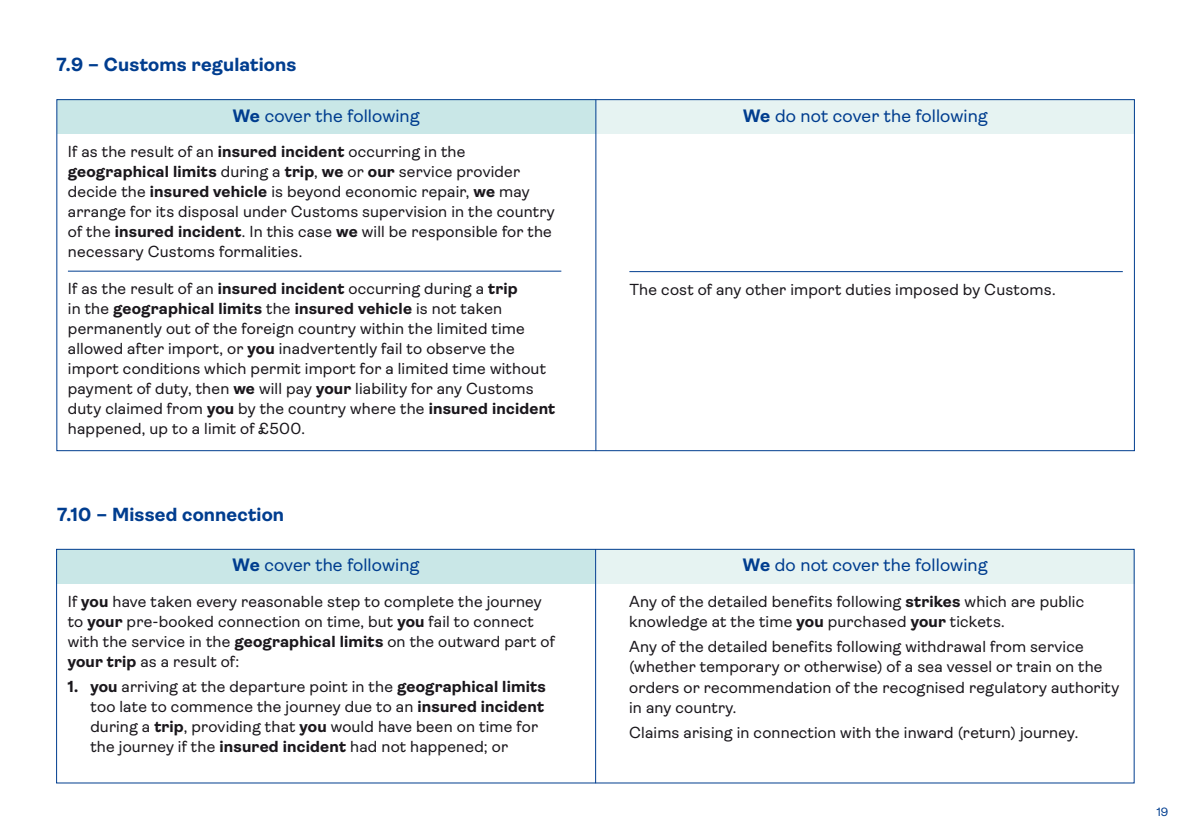
<style>
.page{position:relative;width:1191px;height:840px;background:#fff}
.page>*{position:absolute;margin:0;border:0;box-sizing:border-box;transform-origin:0 0}
.t1{font:700 19px "Ambit";letter-spacing:.01em;color:#003d8f}
.t2{font:18px "Ambit";letter-spacing:.005em;color:#003d8f}
.t3{font:16px/20px "Ambit";letter-spacing:.01em;color:#1a171c}
.t4{font:12px "Ambit";color:#003d8f}
.s1{font-weight:700}
</style>
<div class="page">
<div style="left:596px;top:100px;width:538px;height:34px;background:#e6f3f2"></div>
<div style="left:57px;top:100px;width:538px;height:34px;background:#c9e7e7"></div>
<hr style="left:595px;top:99px;width:1px;height:351px;background:#003d8f">
<div style="left:57px;top:549px;width:538px;height:34px;background:#c9e7e7"></div>
<div style="left:596px;top:549px;width:538px;height:34px;background:#e6f3f2"></div>
<hr style="left:595px;top:549px;width:1px;height:233px;background:#003d8f">
<div style="left:56px;top:548px;width:1078px;height:234px;border:1px solid #003d8f"></div>
<hr style="left:68px;top:271px;width:493px;height:1px;background:#003d8f">
<hr style="left:629px;top:271px;width:493px;height:1px;background:#003d8f">
<p class="t1" style="left:57px;top:54px;width:241px">7.9 – Customs regulations</p>
<p class="t2" style="left:233px;top:105px;width:189px"><span class="s1">We</span> cover the following</p>
<p class="t2" style="left:743px;top:105px;width:246px"><span class="s1">We</span> do not cover the following</p>
<p class="t3" style="left:68px;top:141px;width:488px">If as the result of an <span class="s1">insured incident</span> occurring in the <span class="s1">geographical limits</span> during a <span class="s1">trip</span>, <span class="s1">we</span> or <span class="s1">our</span> service provider decide the <span class="s1">insured vehicle</span> is beyond economic repair, <span class="s1">we</span> may arrange for its disposal under Customs supervision in the country of the <span class="s1">insured incident</span>. In this case <span class="s1">we</span> will be responsible for the necessary Customs formalities.</p>
<p class="t3" style="left:68px;top:278px;width:489px">If as the result of an <span class="s1">insured incident</span> occurring during a <span class="s1">trip<br></span>in the <span class="s1">geographical limits</span> the <span class="s1">insured vehicle</span> is not taken permanently out of the foreign country within the limited time allowed after import, or <span class="s1">you</span> inadvertently fail to observe the import conditions which permit import for a limited time without payment of duty, then <span class="s1">we</span> will pay <span class="s1">your</span> liability for any Customs duty claimed from <span class="s1">you</span> by the country where the <span class="s1">insured incident </span>happened, up to a limit of £500.</p>
<p class="t3" style="left:629px;top:279px;width:427px">The cost of any other import duties imposed by Customs.</p>
<p class="t1" style="left:57px;top:503px;width:228px">7.10 – Missed connection</p>
<p class="t2" style="left:232px;top:554px;width:189px"><span class="s1">We</span> cover the following</p>
<p class="t2" style="left:743px;top:554px;width:246px"><span class="s1">We</span> do not cover the following</p>
<p class="t3" style="left:68px;top:591px;width:489px">If <span class="s1">you</span> have taken every reasonable step to complete the journey to <span class="s1">your</span> pre-booked connection on time, but <span class="s1">you</span> fail to connect with the service in the <span class="s1">geographical limits</span> on the outward part of <span class="s1">your trip</span> as a result of:</p>
<p class="t3" style="left:90px;top:676px;width:457px;text-indent:-23px"><span class="s1">1. you</span> arriving at the departure point in the <span class="s1">geographical limits </span>too late to commence the journey due to an <span class="s1">insured incident </span>during a <span class="s1">trip</span>, providing that <span class="s1">you</span> would have been on time for the journey if the <span class="s1">insured incident</span> had not happened; or</p>
<p class="t3" style="left:629px;top:591px;width:456px">Any of the detailed benefits following <span class="s1">strikes</span> which are public knowledge at the time <span class="s1">you</span> purchased <span class="s1">your</span> tickets.</p>
<p class="t3" style="left:629px;top:636px;width:492px">Any of the detailed benefits following withdrawal from service (whether temporary or otherwise) of a sea vessel or train on the orders or recommendation of the recognised regulatory authority in any country.</p>
<p class="t3" style="left:629px;top:722px;width:450px">Claims arising in connection with the inward (return) journey.</p>
<p class="t4" style="left:1156px;top:804px;width:13px">19</p>
</div>
